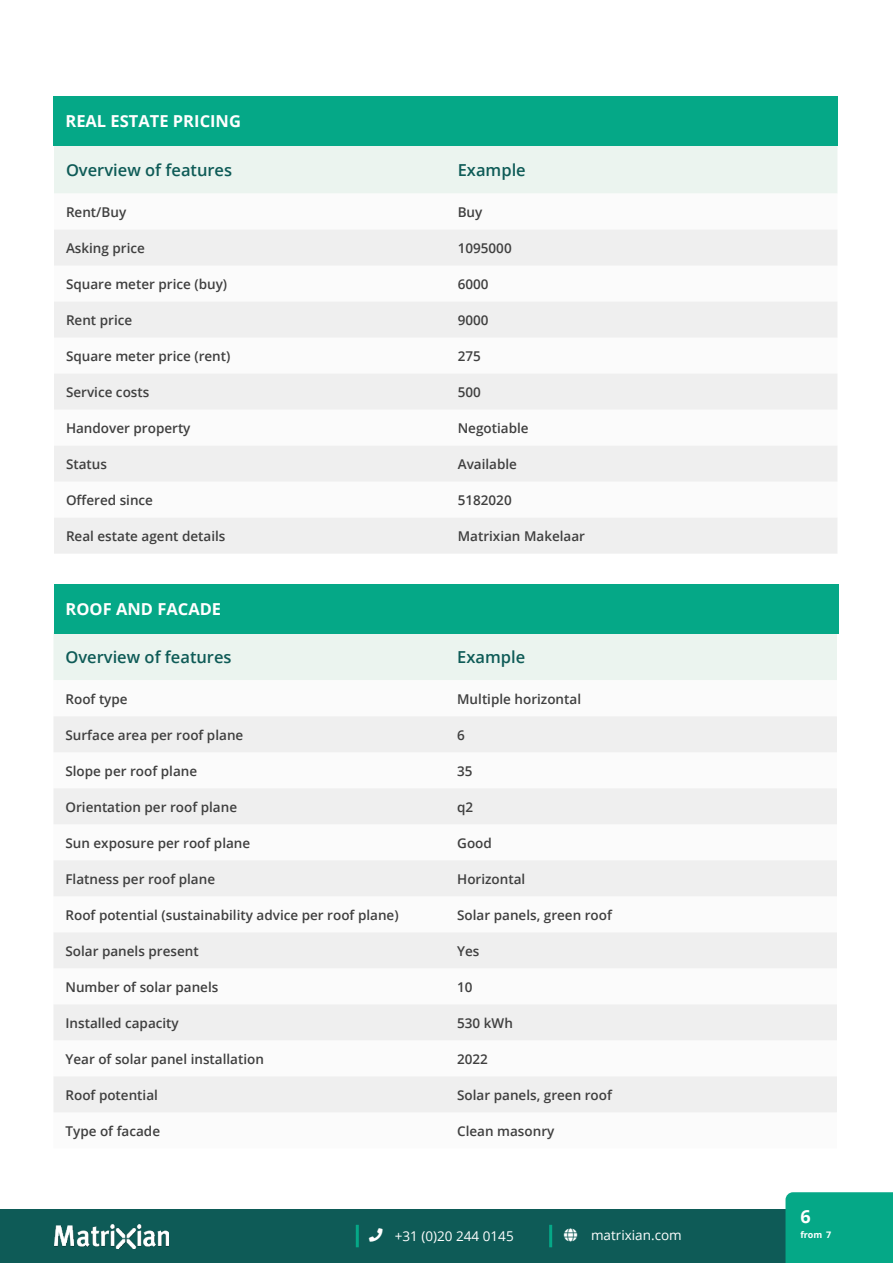
<style>
.page{position:relative;width:893px;height:1263px;background:#fff}
.page>*{position:absolute;margin:0;border:0;box-sizing:border-box;transform-origin:0 0}
.t1{font:700 18px "Open Sans";color:#fff}
.t2{font:600 16.5px "Open Sans";color:#0e5b57}
.t3{font:700 16.5px "Open Sans";color:#fff}
.t4{font:600 13.5px "Open Sans";color:#3f3f3f}
.t5{font:13.5px "Open Sans";color:#fff}
.t6{font:700 9px "Open Sans";color:#fff}
</style>
<div class="page">
<div style="left:0;top:1209px;width:823px;height:54px;background:#0e5b57"></div>
<div style="left:785px;top:1192px;width:108px;height:71px;background:#05a887"></div>
<hr style="left:356px;top:1225px;width:3px;height:22px;background:#05a887">
<hr style="left:549px;top:1225px;width:3px;height:22px;background:#05a887">
<img style="left:54px;top:1224px;width:115px;height:24px">
<div style="left:54px;top:146px;width:783px;height:47px;background:#ebf4ef"></div>
<svg style="left:54px;top:230px;width:783px;height:324px;fill:#efefef"></svg>
<div style="left:53px;top:633px;width:784px;height:47px;background:#ebf4ef"></div>
<svg style="left:54px;top:716px;width:783px;height:396px;fill:#efefef"></svg>
<div style="left:54px;top:96px;width:784px;height:50px;background:#05a887"></div>
<div style="left:54px;top:584px;width:784px;height:49px;background:#05a887"></div>
<p class="t3" style="left:65px;top:114px;width:177px">REAL ESTATE PRICING</p>
<p class="t2" style="left:66px;top:163px;width:168px">Overview of features</p>
<p class="t2" style="left:458px;top:163px;width:70px">Example</p>
<p class="t4" style="left:66px;top:206px;width:62px">Rent/Buy</p>
<p class="t4" style="left:458px;top:206px;width:26px">Buy</p>
<p class="t4" style="left:66px;top:242px;width:81px">Asking price</p>
<p class="t4" style="left:458px;top:242px;width:55px">1095000</p>
<p class="t4" style="left:66px;top:278px;width:163px">Square meter price (buy)</p>
<p class="t4" style="left:458px;top:278px;width:32px">6000</p>
<p class="t4" style="left:66px;top:314px;width:68px">Rent price</p>
<p class="t4" style="left:458px;top:314px;width:32px">9000</p>
<p class="t4" style="left:66px;top:350px;width:166px">Square meter price (rent)</p>
<p class="t4" style="left:458px;top:350px;width:25px">275</p>
<p class="t4" style="left:66px;top:386px;width:85px">Service costs</p>
<p class="t4" style="left:458px;top:386px;width:25px">500</p>
<p class="t4" style="left:66px;top:422px;width:126px">Handover property</p>
<p class="t4" style="left:458px;top:422px;width:72px">Negotiable</p>
<p class="t4" style="left:66px;top:458px;width:43px">Status</p>
<p class="t4" style="left:458px;top:458px;width:61px">Available</p>
<p class="t4" style="left:66px;top:491px;width:89px">Offered since</p>
<p class="t4" style="left:458px;top:494px;width:55px">5182020</p>
<p class="t4" style="left:66px;top:530px;width:161px">Real estate agent details</p>
<p class="t4" style="left:458px;top:530px;width:129px">Matrixian Makelaar</p>
<p class="t3" style="left:66px;top:602px;width:157px">ROOF AND FACADE</p>
<p class="t2" style="left:65px;top:650px;width:168px">Overview of features</p>
<p class="t2" style="left:457px;top:650px;width:70px">Example</p>
<p class="t4" style="left:65px;top:693px;width:64px">Roof type</p>
<p class="t4" style="left:457px;top:693px;width:125px">Multiple horizontal</p>
<p class="t4" style="left:65px;top:729px;width:179px">Surface area per roof plane</p>
<p class="t4" style="left:457px;top:729px;width:9px">6</p>
<p class="t4" style="left:65px;top:765px;width:133px">Slope per roof plane</p>
<p class="t4" style="left:457px;top:765px;width:17px">35</p>
<p class="t4" style="left:65px;top:801px;width:173px">Orientation per roof plane</p>
<p class="t4" style="left:457px;top:801px;width:18px">q2</p>
<p class="t4" style="left:65px;top:837px;width:186px">Sun exposure per roof plane</p>
<p class="t4" style="left:457px;top:837px;width:36px">Good</p>
<p class="t4" style="left:65px;top:873px;width:151px">Flatness per roof plane</p>
<p class="t4" style="left:457px;top:873px;width:70px">Horizontal</p>
<p class="t4" style="left:65px;top:909px;width:335px">Roof potential (sustainability advice per roof plane)</p>
<p class="t4" style="left:457px;top:909px;width:156px">Solar panels, green roof</p>
<p class="t4" style="left:65px;top:945px;width:135px">Solar panels present</p>
<p class="t4" style="left:457px;top:945px;width:24px">Yes</p>
<p class="t4" style="left:65px;top:981px;width:154px">Number of solar panels</p>
<p class="t4" style="left:457px;top:981px;width:17px">10</p>
<p class="t4" style="left:65px;top:1017px;width:115px">Installed capacity</p>
<p class="t4" style="left:457px;top:1017px;width:57px">530 kWh</p>
<p class="t4" style="left:65px;top:1053px;width:200px">Year of solar panel installation</p>
<p class="t4" style="left:457px;top:1053px;width:32px">2022</p>
<p class="t4" style="left:65px;top:1089px;width:94px">Roof potential</p>
<p class="t4" style="left:457px;top:1089px;width:156px">Solar panels, green roof</p>
<p class="t4" style="left:65px;top:1125px;width:96px">Type of facade</p>
<p class="t4" style="left:457px;top:1125px;width:99px">Clean masonry</p>
<h1 class="t1" style="left:800px;top:1209px;width:12px">6</h1>
<p class="t5" style="left:395px;top:1230px;width:120px">+31 (0)20 244 0145</p>
<p class="t5" style="left:591px;top:1229px;width:92px">matrixian.com</p>
<p class="t6" style="left:800px;top:1231px;width:32px">from 7</p>
</div>
